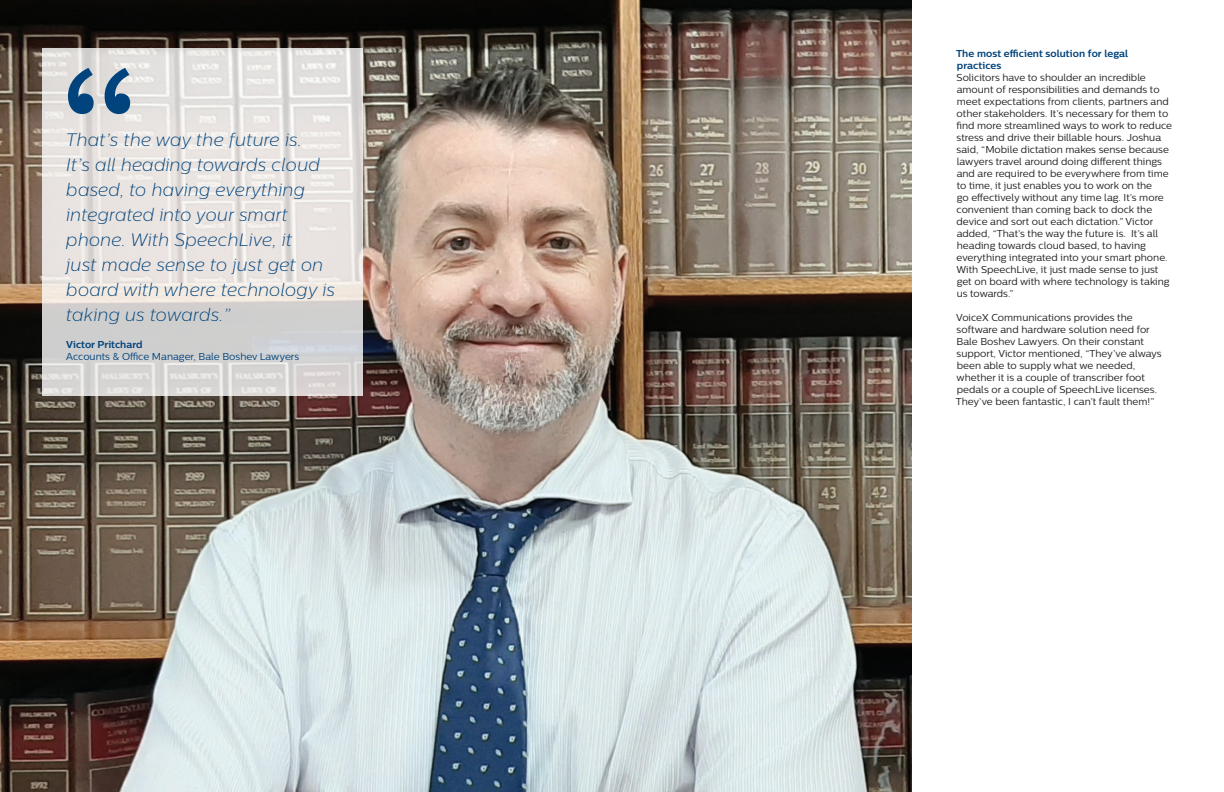
<style>
.page{position:relative;width:1224px;height:792px;background:#fff}
.page>*{position:absolute;margin:0;border:0;box-sizing:border-box;transform-origin:0 0}
.t1{font:500 200px "Centrale Sans";color:#01437c}
.t2{font:italic 18px/25px "Centrale Sans X Light";letter-spacing:.01em;color:#01437c}
.t3{font:10px/12px "Centrale Sans";color:#231f20}
.t4{font:700 10px/12px "Centrale Sans";color:#01437c}
.t5{font:10px "Centrale Sans";color:#01437c}
</style>
<div class="page">
<img style="left:0;top:0;width:912px;height:792px">
<svg style="left:42px;top:48px;width:321px;height:348px;background:#e2dfdd"></svg>
<h1 class="t1" style="left:55px;top:18px;width:91px">“</h1>
<h2 class="t2" style="left:66px;top:127px;width:270px">That’s the way the future is.<br>It’s all heading towards cloud based, to having everything integrated into your smart phone. With SpeechLive, it<br>just made sense to just get on board with where technology is taking us towards.”</h2>
<p class="t4" style="left:66px;top:338px;width:78px">Victor Pritchard</p>
<p class="t5" style="left:66px;top:351px;width:234px">Accounts &amp; Office Manager, Bale Boshev Lawyers</p>
<p class="t4" style="left:956px;top:47px;width:174px">The most efficient solution for legal practices</p>
<p class="t3" style="left:956px;top:71px;width:217px">Solicitors have to shoulder an incredible amount of responsibilities and demands to meet expectations from clients, partners and other stakeholders. It’s necessary for them to find more streamlined ways to work to reduce stress and drive their billable hours. Joshua said, “Mobile dictation makes sense because lawyers travel around doing different things and are required to be everywhere from time to time, it just enables you to work on the<br>go effectively without any time lag. It’s more convenient than coming back to dock the device and sort out each dictation.” Victor added, “That’s the way the future is. It’s all heading towards cloud based, to having everything integrated into your smart phone.<br>With SpeechLive, it just made sense to just get on board with where technology is taking us towards.”</p>
<p class="t3" style="left:956px;top:311px;width:207px">VoiceX Communications provides the software and hardware solution need for Bale Boshev Lawyers. On their constant support, Victor mentioned, “They’ve always been able to supply what we needed, whether it is a couple of transcriber foot pedals or a couple of SpeechLive licenses.<br>They’ve been fantastic, I can’t fault them!”</p>
</div>
